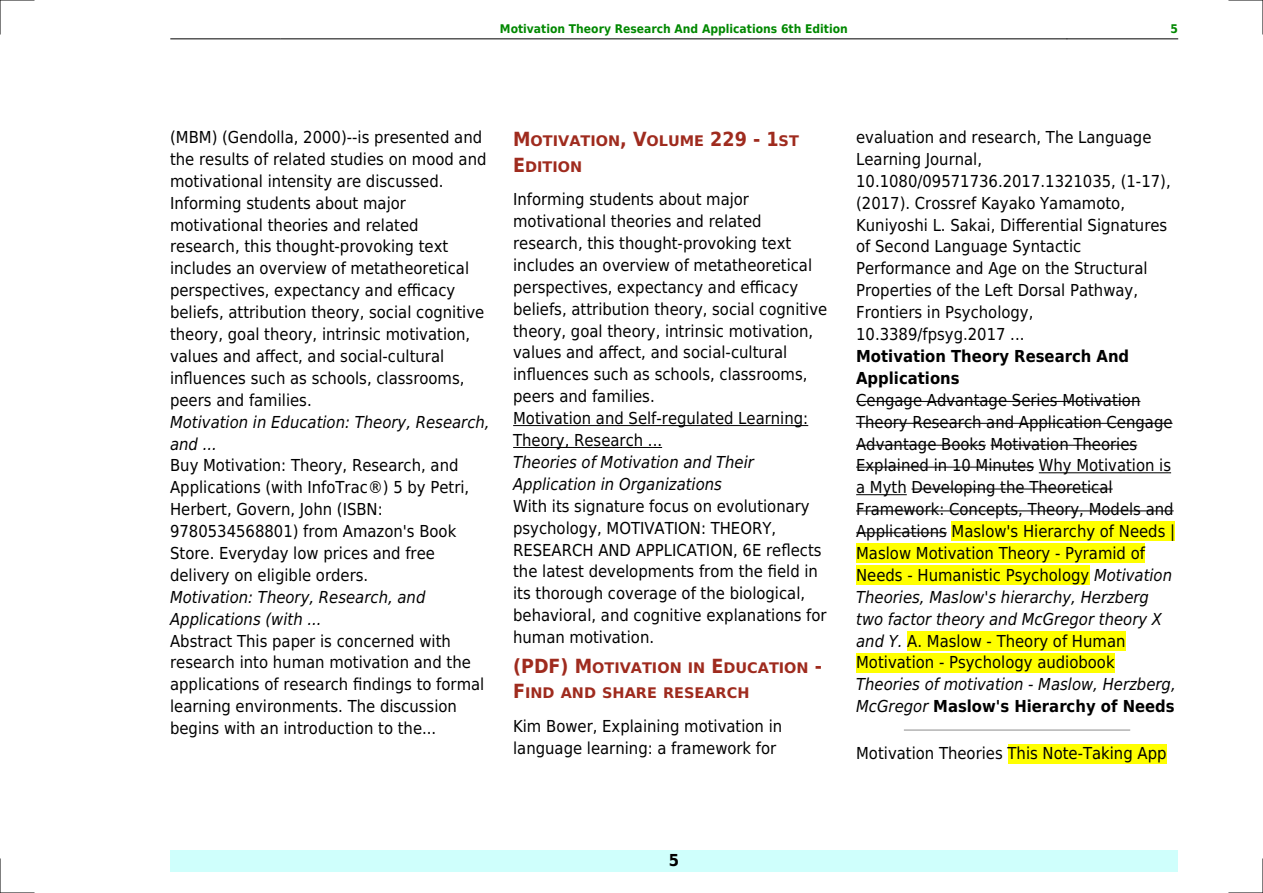
<style>
.page{position:relative;width:1263px;height:893px;background:#fff}
.page>*{position:absolute;margin:0;border:0;box-sizing:border-box;transform-origin:0 0}
.t1{font:16.5px/21.9px "DejaVu Sans Condensed";color:#000}
.t2{font:italic 16.5px/21.9px "DejaVu Sans Condensed";color:#000}
.t3{font:700 16.5px/21.9px "DejaVu Sans Condensed";color:#000}
.t4{font:700 14.7px/26px "DejaVu Sans Condensed";color:#9f2b1e;scale:1.1 1}
.t5{font:700 12px "DejaVu Sans Condensed";color:#080}
.s1{font-size:19.5px}
.s2{font-style:italic}
.s3{font-weight:700;font-style:normal}
</style>
<div class="page">
<hr style="left:170px;top:39px;width:111px;height:1px;background:#000">
<hr style="left:281px;top:39px;width:786px;height:1px;background:#000">
<hr style="left:1067px;top:39px;width:111px;height:1px;background:#000">
<div style="left:170px;top:850px;width:1008px;height:22px;background:#cffffc"></div>
<hr style="left:513px;top:425px;width:295px;height:1px;background:#000">
<hr style="left:513px;top:447px;width:149px;height:1px;background:#000">
<hr style="left:856px;top:401px;width:284px;height:1px;background:#000">
<hr style="left:856px;top:423px;width:316px;height:1px;background:#000">
<hr style="left:856px;top:445px;width:130px;height:1px;background:#000">
<hr style="left:990px;top:445px;width:147px;height:1px;background:#000">
<hr style="left:856px;top:467px;width:178px;height:1px;background:#000">
<hr style="left:1039px;top:472px;width:132px;height:1px;background:#000">
<hr style="left:856px;top:494px;width:51px;height:1px;background:#000">
<hr style="left:911px;top:489px;width:202px;height:1px;background:#000">
<hr style="left:856px;top:510px;width:318px;height:1px;background:#000">
<hr style="left:856px;top:532px;width:91px;height:1px;background:#000">
<div style="left:951px;top:522px;width:224px;height:19px;background:#ff0"></div>
<div style="left:856px;top:544px;width:289px;height:19px;background:#ff0"></div>
<div style="left:856px;top:566px;width:233px;height:19px;background:#ff0"></div>
<div style="left:907px;top:631px;width:218px;height:19px;background:#ff0"></div>
<div style="left:856px;top:653px;width:259px;height:19px;background:#ff0"></div>
<hr style="left:904px;top:729px;width:226px;height:2px;background:#999">
<div style="left:1007px;top:744px;width:159px;height:19px;background:#ff0"></div>
<hr style="left:0;top:0;width:34px;height:1px;background:#000">
<hr style="left:1229px;top:0;width:34px;height:1px;background:#000">
<hr style="left:0;top:892px;width:34px;height:1px;background:#000">
<hr style="left:1229px;top:892px;width:34px;height:1px;background:#000">
<hr style="left:0;top:0;width:1px;height:34px;background:#000">
<hr style="left:0;top:859px;width:1px;height:34px;background:#000">
<hr style="left:1262px;top:0;width:1px;height:34px;background:#000">
<hr style="left:1262px;top:859px;width:1px;height:34px;background:#000">
<p class="t5" style="left:500px;top:21px;width:349px">Motivation Theory Research And Applications 6th Edition</p>
<p class="t5" style="left:1170px;top:21px;width:9px">5</p>
<p class="t1" style="left:170px;top:126px;width:318px">(MBM) (Gendolla, 2000)--is presented and the results of related studies on mood and motivational intensity are discussed.<br>Informing students about major motivational theories and related research, this thought-provoking text includes an overview of metatheoretical perspectives, expectancy and efficacy beliefs, attribution theory, social cognitive theory, goal theory, intrinsic motivation, values and affect, and social-cultural influences such as schools, classrooms, peers and families.</p>
<p class="t2" style="left:170px;top:411px;width:321px">Motivation in Education: Theory, Research, and ...</p>
<p class="t1" style="left:170px;top:455px;width:301px">Buy Motivation: Theory, Research, and Applications (with InfoTrac®) 5 by Petri, Herbert, Govern, John (ISBN:<br>9780534568801) from Amazon's Book Store. Everyday low prices and free delivery on eligible orders.</p>
<p class="t2" style="left:170px;top:586px;width:257px">Motivation: Theory, Research, and<br>Applications (with ...</p>
<p class="t1" style="left:170px;top:630px;width:316px">Abstract This paper is concerned with research into human motivation and the applications of research findings to formal learning environments. The discussion begins with an introduction to the...</p>
<p class="t4" style="left:513px;top:128px;width:261px"><span class="s1">M</span>OTIVATION<span class="s1">, V</span>OLUME <span class="s1">229 - 1</span>ST<br><span class="s1">E</span>DITION</p>
<p class="t1" style="left:513px;top:189px;width:316px">Informing students about major motivational theories and related research, this thought-provoking text includes an overview of metatheoretical perspectives, expectancy and efficacy beliefs, attribution theory, social cognitive theory, goal theory, intrinsic motivation, values and affect, and social-cultural influences such as schools, classrooms, peers and families.<br>Motivation and Self-regulated Learning:<br>Theory, Research ...</p>
<p class="t2" style="left:513px;top:451px;width:242px">Theories of Motivation and Their<br>Application in Organizations</p>
<p class="t1" style="left:513px;top:495px;width:315px">With its signature focus on evolutionary psychology, MOTIVATION: THEORY, RESEARCH AND APPLICATION, 6E reflects the latest developments from the field in its thorough coverage of the biological, behavioral, and cognitive explanations for human motivation.</p>
<p class="t4" style="left:513px;top:655px;width:282px"><span class="s1">(PDF) M</span>OTIVATION IN <span class="s1">E</span>DUCATION <span class="s1">-<br>F</span>IND AND SHARE RESEARCH</p>
<p class="t1" style="left:513px;top:715px;width:271px">Kim Bower, Explaining motivation in language learning: a framework for</p>
<p class="t1" style="left:856px;top:126px;width:316px">evaluation and research, The Language Learning Journal, 10.1080/09571736.2017.1321035, (1-17), (2017). Crossref Kayako Yamamoto, Kuniyoshi L. Sakai, Differential Signatures of Second Language Syntactic Performance and Age on the Structural Properties of the Left Dorsal Pathway, Frontiers in Psychology, 10.3389/fpsyg.2017 ...</p>
<p class="t3" style="left:856px;top:345px;width:275px">Motivation Theory Research And<br>Applications</p>
<p class="t1" style="left:856px;top:389px;width:320px">Cengage Advantage Series Motivation Theory Research and Application Cengage Advantage Books Motivation Theories Explained in 10 Minutes Why Motivation is a Myth Developing the Theoretical Framework: Concepts, Theory, Models and Applications Maslow's Hierarchy of Needs | Maslow Motivation Theory - Pyramid of Needs - Humanistic Psychology <span class="s2">Motivation Theories, Maslow's hierarchy, Herzberg two factor theory and McGregor theory X and Y.</span> A. Maslow - Theory of Human Motivation - Psychology audiobook</p>
<p class="t2" style="left:856px;top:674px;width:321px">Theories of motivation - Maslow, Herzberg,<br>McGregor <span class="s3">Maslow's Hierarchy of Needs</span></p>
<p class="t1" style="left:856px;top:743px;width:312px">Motivation Theories This Note-Taking App</p>
<p class="t3" style="left:669px;top:850px;width:12px">5</p>
</div>
